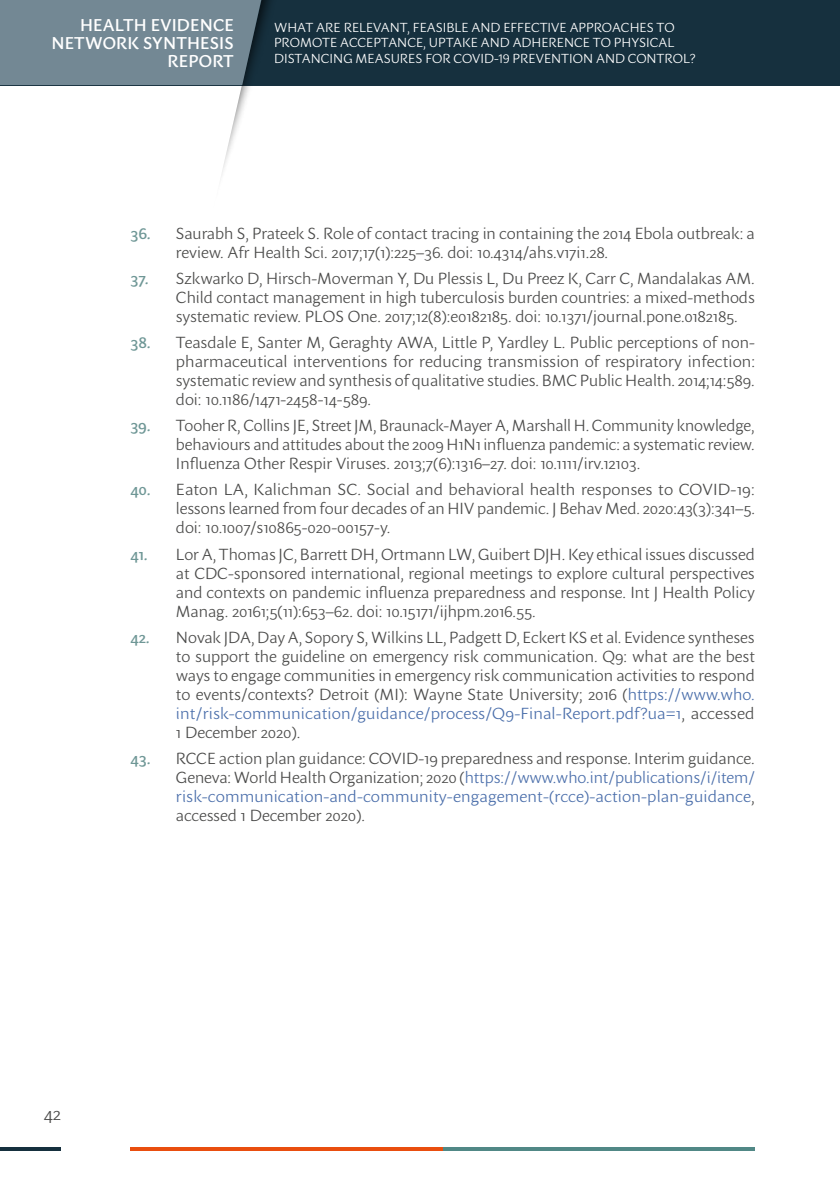
<style>
.page{position:relative;width:840px;height:1191px;background:#fff}
.page>*{position:absolute;margin:0;border:0;box-sizing:border-box;transform-origin:0 0}
.t1{font:300 18px "Sharik Sans";color:#4a4a49}
.t2{font:500 17px/18px "Sharik Sans";letter-spacing:.01em;color:#fff;text-align:right}
.t3{font:300 16px/19px "Sharik Sans";color:#4a4a49;text-align:justify}
.t4{font:300 13px/15.6px "Sharik Sans";color:#fff}
.s1{font-weight:500;color:#6f9796}
.s2{color:#4a6eaa}
</style>
<div class="page">
<div style="left:0;top:0;width:838px;height:85px;background:#16303e"></div>
<hr style="left:442px;top:1147px;width:312px;height:4px;background:#518886">
<hr style="left:130px;top:1147px;width:312px;height:4px;background:#e94e0f">
<div style="left:213px;top:0;width:157px;height:227px;background:#000;opacity:.75"></div>
<svg style="left:0;top:0;width:365px;height:227px"></svg>
<hr style="left:0;top:1147px;width:61px;height:4px;background:#16303e">
<p class="t2" style="left:51px;top:16px;width:184px">HEALTH EVIDENCE<br>NETWORK SYNTHESIS<br>REPORT</p>
<p class="t4" style="left:274px;top:19px;width:422px">WHAT ARE RELEVANT, FEASIBLE AND EFFECTIVE APPROACHES TO<br>PROMOTE ACCEPTANCE, UPTAKE AND ADHERENCE TO PHYSICAL<br>DISTANCING MEASURES FOR COVID-19 PREVENTION AND CONTROL?</p>
<p class="t3" style="left:176px;top:223px;width:580px;text-indent:-45px"><span class="s1">36.</span> Saurabh S, Prateek S. Role of contact tracing in containing the 2014 Ebola outbreak: a review. Afr Health Sci. 2017;17(1):225–36. doi: 10.4314/ahs.v17i1.28.</p>
<p class="t3" style="left:176px;top:269px;width:580px;text-indent:-45px"><span class="s1">37.</span> Szkwarko D, Hirsch-Moverman Y, Du Plessis L, Du Preez K, Carr C, Mandalakas AM.<br>Child contact management in high tuberculosis burden countries: a mixed-methods systematic review. PLOS One. 2017;12(8):e0182185. doi: 10.1371/journal.pone.0182185.</p>
<p class="t3" style="left:176px;top:333px;width:580px;text-indent:-45px"><span class="s1">38.</span> Teasdale E, Santer M, Geraghty AWA, Little P, Yardley L. Public perceptions of non&shy;pharmaceutical interventions for reducing transmission of respiratory infection: systematic review and synthesis of qualitative studies. BMC Public Health. 2014;14:589. doi: 10.1186/1471-2458-14-589.</p>
<p class="t3" style="left:176px;top:416px;width:580px;text-indent:-45px"><span class="s1">39.</span> Tooher R, Collins JE, Street JM, Braunack‐Mayer A, Marshall H. Community knowledge, behaviours and attitudes about the 2009 H1N1 influenza pandemic: a systematic review.<br>Influenza Other Respir Viruses. 2013;7(6):1316–27. doi: 10.1111/irv.12103.</p>
<p class="t3" style="left:176px;top:480px;width:580px;text-indent:-45px"><span class="s1">40.</span> Eaton LA, Kalichman SC. Social and behavioral health responses to COVID-19: lessons learned from four decades of an HIV pandemic. J Behav Med. 2020:43(3):341–5. doi: 10.1007/s10865-020-00157-y.</p>
<p class="t3" style="left:176px;top:544px;width:580px;text-indent:-45px"><span class="s1">41.</span> Lor A, Thomas JC, Barrett DH, Ortmann LW, Guibert DJH. Key ethical issues discussed at CDC-sponsored international, regional meetings to explore cultural perspectives and contexts on pandemic influenza preparedness and response. Int J Health Policy Manag. 20161;5(11):653–62. doi: 10.15171/ijhpm.2016.55.</p>
<p class="t3" style="left:176px;top:627px;width:580px;text-indent:-45px"><span class="s1">42.</span> Novak JDA, Day A, Sopory S, Wilkins LL, Padgett D, Eckert KS et al. Evidence syntheses to support the guideline on emergency risk communication. Q9: what are the best ways to engage communities in emergency risk communication activities to respond to events/contexts? Detroit (MI): Wayne State University; 2016 (<span class="s2">https://www.who. int/risk-communication/guidance/process/Q9-Final-Report.pdf?ua=1</span>, accessed 1 December 2020).</p>
<p class="t3" style="left:176px;top:748px;width:580px;text-indent:-45px"><span class="s1">43.</span> RCCE action plan guidance: COVID-19 preparedness and response. Interim guidance.<br>Geneva: World Health Organization; 2020 (<span class="s2">https://www.who.int/publications/i/item/ risk-communication-and-community-engagement-(rcce)-action-plan-guidance</span>, accessed 1 December 2020).</p>
<p class="t1" style="left:44px;top:1101px;width:19px">42</p>
</div>
